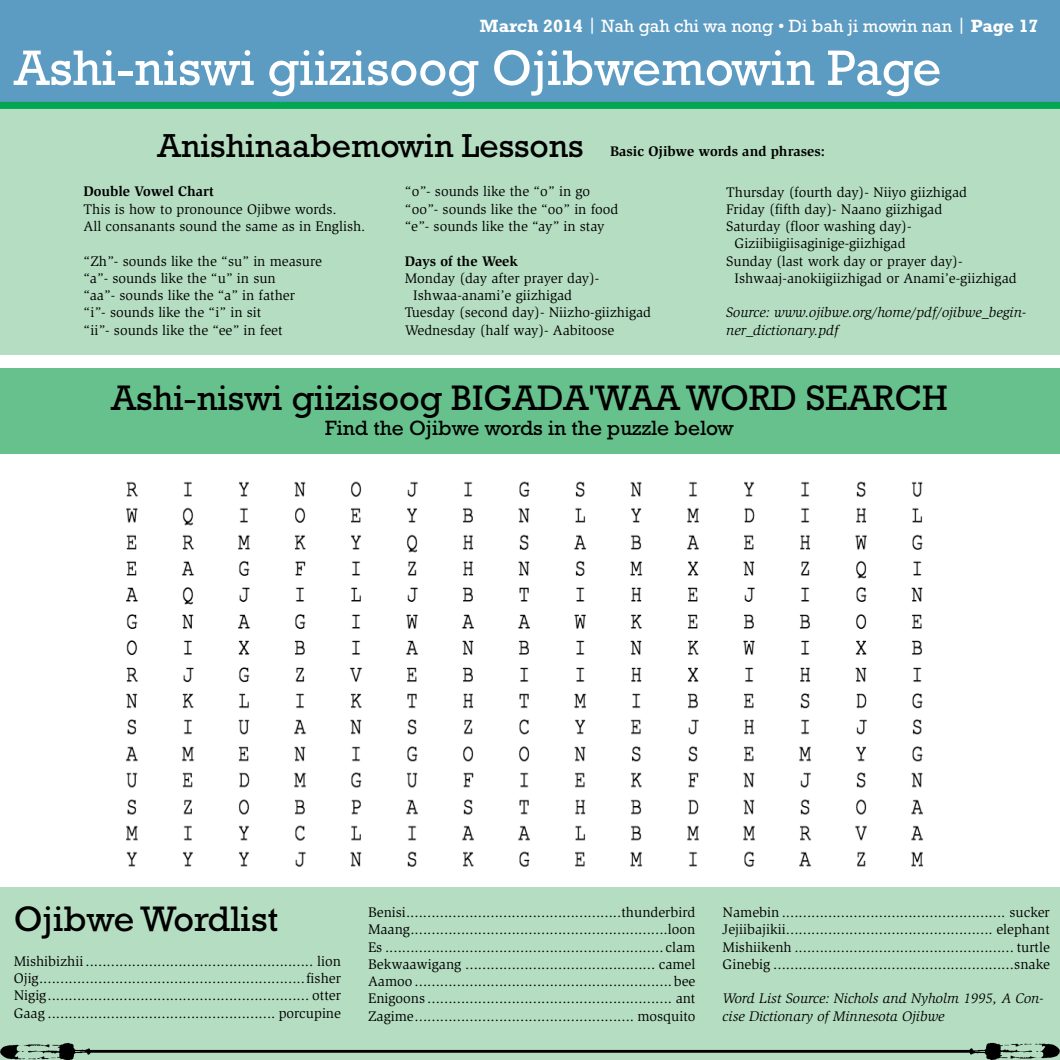
<style>
.page{position:relative;width:1060px;height:1060px;background:#fff}
.page>*{position:absolute;margin:0;border:0;box-sizing:border-box;transform-origin:0 0}
.t1{font:50.55px "Rockwell Std";color:#fff}
.t2{font:36px "Rockwell Std";color:#000}
.t3{font:33.75px "Rockwell Std";color:#000}
.t4{font:21px "Rockwell Std";color:#000}
.t5{font:18px "Rockwell Std";color:#fff}
.t6{font:14.25px/17.2px "Slimbach Std";color:#000}
.t7{font:italic 14.25px/17.2px "Slimbach Std";color:#000}
.t8{font:700 14.25px "Slimbach Std";color:#000}
.s1{font-weight:700}
</style>
<div class="page">
<img style="left:126px;top:481px;width:798px;height:386px">
<div style="left:0;top:887px;width:1059px;height:172px;background:#b4ddc1"></div>
<div style="left:0;top:101px;width:1059px;height:254px;background:#b4ddc1"></div>
<div style="left:0;top:368px;width:1059px;height:85px;background:#67c18c"></div>
<div style="left:0;top:0;width:1059px;height:105px;background:#5d9cc2"></div>
<div style="left:0;top:102px;width:1059px;height:7px;background:#00a651"></div>
<img style="left:0;top:1042px;width:92px;height:17px">
<img style="left:967px;top:1042px;width:92px;height:17px">
<hr style="left:89px;top:1049px;width:881px;height:3px;background:#000">
<p class="t5" style="left:479px;top:15px;width:560px"><span class="s1">March 2014</span> | Nah gah chi wa nong • Di bah ji mowin nan | <span class="s1">Page 17</span></p>
<h1 class="t1" style="left:14px;top:39px;width:928px">Ashi-niswi giizisoog Ojibwemowin Page</h1>
<h3 class="t3" style="left:157px;top:125px;width:427px">Anishinaabemowin Lessons</h3>
<p class="t8" style="left:610px;top:143px;width:216px">Basic Ojibwe words and phrases:</p>
<p class="t8" style="left:84px;top:183px;width:132px">Double Vowel Chart</p>
<p class="t6" style="left:84px;top:200px;width:283px">This is how to pronounce Ojibwe words.<br>All consanants sound the same as in English.</p>
<p class="t6" style="left:84px;top:252px;width:240px">“Zh”- sounds like the “su” in measure “a”- sounds like the “u” in sun<br>“aa”- sounds like the “a” in father<br>“i”- sounds like the “i” in sit<br>“ii”- sounds like the “ee” in feet</p>
<p class="t6" style="left:405px;top:183px;width:215px">“o”- sounds like the “o” in go “oo”- sounds like the “oo” in food “e”- sounds like the “ay” in stay</p>
<p class="t8" style="left:405px;top:252px;width:115px">Days of the Week</p>
<p class="t6" style="left:405px;top:269px;width:196px">Monday (day after prayer day)-</p>
<p class="t6" style="left:413px;top:287px;width:160px">Ishwaa-anami’e giizhigad</p>
<p class="t6" style="left:405px;top:304px;width:248px">Tuesday (second day)- Niizho-giizhigad</p>
<p class="t6" style="left:405px;top:321px;width:211px">Wednesday (half way)- Aabitoose</p>
<p class="t6" style="left:725px;top:183px;width:242px">Thursday (fourth day)- Niiyo giizhigad</p>
<p class="t6" style="left:725px;top:200px;width:217px">Friday (fifth day)- Naano giizhigad</p>
<p class="t6" style="left:725px;top:218px;width:187px">Saturday (floor washing day)-</p>
<p class="t6" style="left:734px;top:235px;width:172px">Giziibiigiisaginige-giizhigad</p>
<p class="t6" style="left:725px;top:252px;width:238px">Sunday (last work day or prayer day)-</p>
<p class="t6" style="left:734px;top:269px;width:283px">Ishwaaj-anokiigiizhigad or Anami’e-giizhigad</p>
<p class="t7" style="left:725px;top:304px;width:301px">Source: www.ojibwe.org/home/pdf/ojibwe_begin&shy;ner_dictionary.pdf</p>
<h2 class="t2" style="left:111px;top:377px;width:837px">Ashi-niswi giizisoog BIGADA'WAA WORD SEARCH</h2>
<h3 class="t4" style="left:325px;top:416px;width:410px">Find the Ojibwe words in the puzzle below</h3>
<h2 class="t2" style="left:14px;top:897px;width:266px">Ojibwe Wordlist</h2>
<p class="t6" style="left:14px;top:952px;width:329px;text-align:justify">Mishibizhii...................................................... lion Ojig...............................................................fisher Nigig.............................................................. otter Gaag ...................................................... porcupine</p>
<p class="t6" style="left:368px;top:903px;width:329px;text-align:justify">Benisi...................................................thunderbird Maang.............................................................loon Es .................................................................. clam Bekwaawigang ............................................. camel Aamoo .............................................................bee Enigoons .......................................................... ant Zagime.................................................... mosquito</p>
<p class="t6" style="left:722px;top:903px;width:329px;text-align:justify">Namebin ..................................................... sucker Jejiibajikii................................................. elephant Mishiikenh .................................................... turtle Ginebig .........................................................snake</p>
<p class="t7" style="left:722px;top:989px;width:322px">Word List Source: Nichols and Nyholm 1995, A Con&shy;cise Dictionary of Minnesota Ojibwe</p>
</div>
